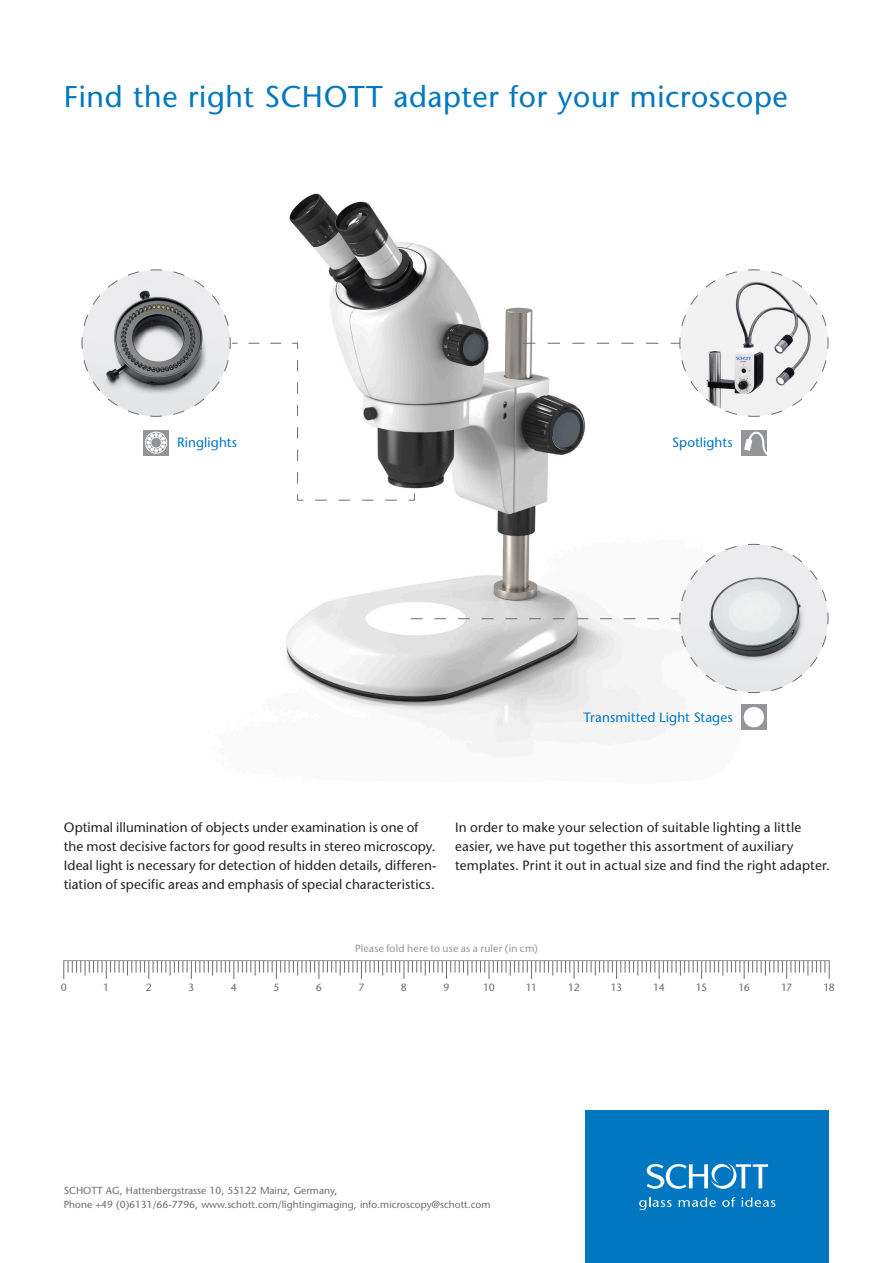
<style>
.page{position:relative;width:893px;height:1263px;background:#fff}
.page>*{position:absolute;margin:0;border:0;box-sizing:border-box;transform-origin:0 0}
.t1{font:500 30px "Stone Sans Std";letter-spacing:.02em;color:#0077c0}
.t2{font:500 13.5px/19.2px "Stone Sans Std";letter-spacing:.01em;color:#231f20}
.t3{font:500 13.5px "Stone Sans Std";letter-spacing:.005em;color:#0077c0}
.t4{font:500 10.5px "Stone Sans Std";letter-spacing:.02em;color:#939598}
.t5{font:500 10.5px "Stone Sans Std";letter-spacing:-.06em;color:#6c6d70}
.t6{font:10.2px/14.1px "Stone Sans";color:#6c6d70}
</style>
<div class="page">
<div style="left:585px;top:1110px;width:244px;height:153px;background:#0077c0"></div>
<svg style="left:639px;top:1197px;width:33px;height:13px"></svg>
<svg style="left:679px;top:1197px;width:37px;height:10px"></svg>
<svg style="left:722px;top:1197px;width:13px;height:10px"></svg>
<svg style="left:742px;top:1197px;width:33px;height:10px"></svg>
<svg style="left:647px;top:1163px;width:121px;height:26px"></svg>
<svg style="left:63px;top:961px;width:767px;height:18px"></svg>
<hr style="left:63px;top:960px;width:767px;height:1px;background:#939598">
<img style="left:286px;top:193px;width:467px;height:551px">
<div style="left:741px;top:704px;width:26px;height:26px;background:#939598"></div>
<div style="left:744px;top:707px;width:20px;height:20px;background:#fff;border-radius:50%"></div>
<div style="left:741px;top:430px;width:26px;height:25px;background:#939598"></div>
<svg style="left:744px;top:431px;width:23px;height:24px"></svg>
<svg style="left:411px;top:544px;width:418px;height:149px"></svg>
<svg style="left:523px;top:269px;width:306px;height:148px"></svg>
<svg style="left:81px;top:269px;width:334px;height:232px"></svg>
<h1 class="t1" style="left:64px;top:79px;width:725px">Find the right SCHOTT adapter for your microscope</h1>
<p class="t3" style="left:177px;top:435px;width:61px">Ringlights</p>
<p class="t3" style="left:672px;top:435px;width:62px">Spotlights</p>
<p class="t3" style="left:584px;top:709px;width:151px">Transmitted Light Stages</p>
<p class="t2" style="left:64px;top:817px;width:374px">Optimal illumination of objects under examination is one of the most decisive factors for good results in stereo microscopy.<br>Ideal light is necessary for detection of hidden details, differen&shy;tiation of specific areas and emphasis of special characteristics.</p>
<p class="t2" style="left:455px;top:817px;width:376px">In order to make your selection of suitable lighting a little easier, we have put together this assortment of auxiliary templates. Print it out in actual size and find the right adapter.</p>
<p class="t5" style="left:61px;top:981px;width:8px">0</p>
<p class="t5" style="left:103px;top:981px;width:8px">1</p>
<p class="t5" style="left:146px;top:981px;width:8px">2</p>
<p class="t5" style="left:188px;top:981px;width:8px">3</p>
<p class="t5" style="left:231px;top:981px;width:8px">4</p>
<p class="t5" style="left:273px;top:981px;width:8px">5</p>
<p class="t5" style="left:316px;top:981px;width:8px">6</p>
<p class="t4" style="left:355px;top:942px;width:184px">Please fold here to use as a ruler (in cm)</p>
<p class="t5" style="left:358px;top:981px;width:8px">7</p>
<p class="t5" style="left:401px;top:981px;width:8px">8</p>
<p class="t5" style="left:443px;top:981px;width:8px">9</p>
<p class="t5" style="left:483px;top:981px;width:13px">10</p>
<p class="t5" style="left:526px;top:981px;width:13px">11</p>
<p class="t5" style="left:568px;top:981px;width:13px">12</p>
<p class="t5" style="left:611px;top:981px;width:13px">13</p>
<p class="t5" style="left:653px;top:981px;width:13px">14</p>
<p class="t5" style="left:696px;top:981px;width:13px">15</p>
<p class="t5" style="left:738px;top:981px;width:13px">16</p>
<p class="t5" style="left:781px;top:981px;width:13px">17</p>
<p class="t5" style="left:823px;top:981px;width:13px">18</p>
<p class="t6" style="left:64px;top:1183px;width:428px">SCHOTT AG, Hattenbergstrasse 10, 55122 Mainz, Germany,<br>Phone +49 (0)6131/66-7796, www.schott.com/lightingimaging, info.microscopy@schott.com</p>
</div>
